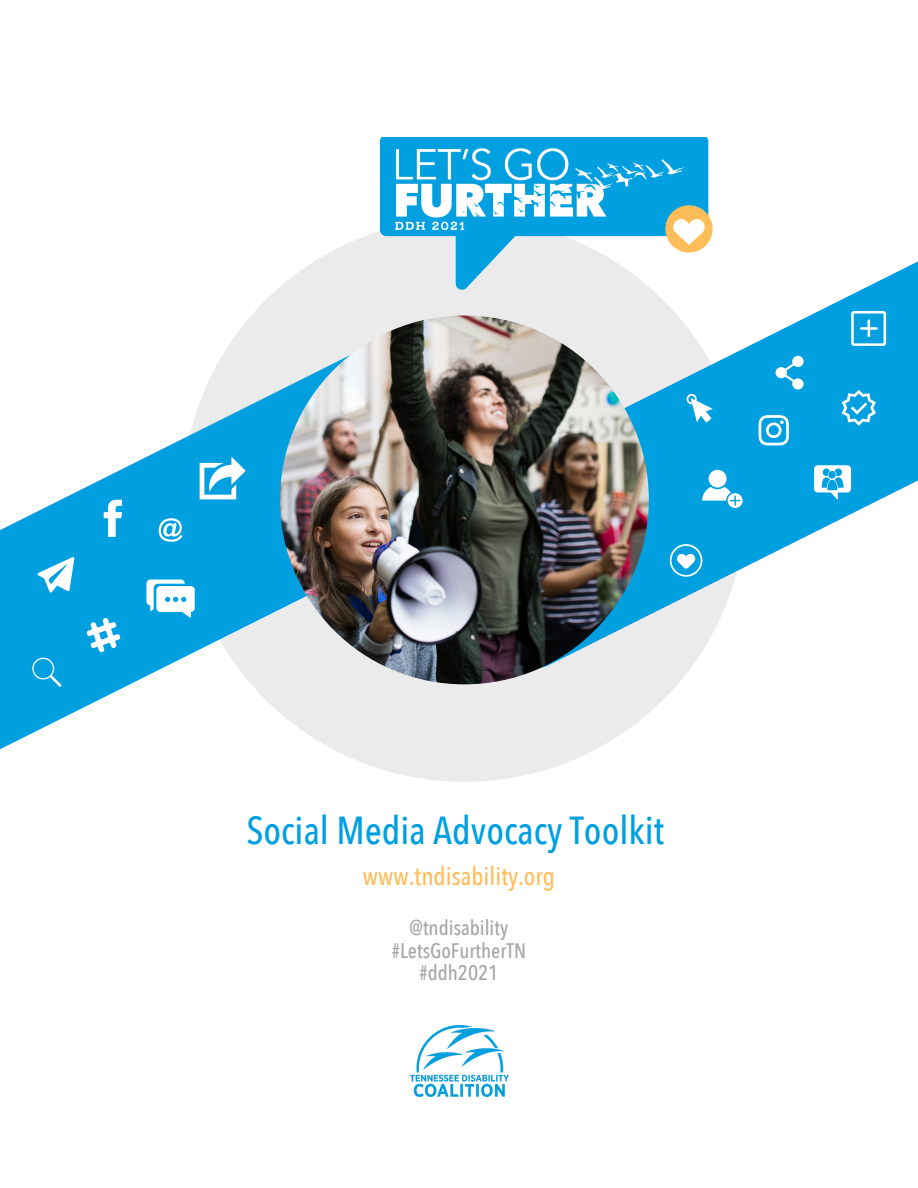
<style>
.page{position:relative;width:918px;height:1188px;background:#fff}
.page>*{position:absolute;margin:0;border:0;box-sizing:border-box;transform-origin:0 0}
.t1{font:500 39px "Avenir Next Condensed";color:#00a0e0}
.t2{font:500 25.5px "Avenir Next Condensed";color:#ffbd59}
.t3{font:500 21px "Avenir Next Condensed";color:#a6a6a6}
</style>
<div class="page">
<svg style="left:241px;top:218px;width:442px;height:563px;fill:#ebebeb"></svg>
<svg style="left:0;top:329px;width:491px;height:453px"></svg>
<svg style="left:200px;top:457px;width:46px;height:42px"></svg>
<svg style="left:435px;top:214px;width:483px;height:464px"></svg>
<svg style="left:814px;top:465px;width:37px;height:35px"></svg>
<svg style="left:686px;top:393px;width:27px;height:29px"></svg>
<svg style="left:702px;top:470px;width:41px;height:38px"></svg>
<img style="left:280px;top:316px;width:369px;height:368px;border-radius:50%">
<img style="left:410px;top:1026px;width:98px;height:70px">
<svg style="left:759px;top:415px;width:30px;height:30px"></svg>
<svg style="left:159px;top:518px;width:23px;height:24px"></svg>
<svg style="left:776px;top:356px;width:28px;height:34px"></svg>
<svg style="left:104px;top:500px;width:18px;height:37px"></svg>
<svg style="left:37px;top:557px;width:37px;height:36px"></svg>
<svg style="left:146px;top:580px;width:49px;height:38px"></svg>
<svg style="left:86px;top:617px;width:35px;height:35px"></svg>
<svg style="left:670px;top:544px;width:32px;height:33px"></svg>
<svg style="left:842px;top:390px;width:34px;height:36px"></svg>
<svg style="left:851px;top:311px;width:35px;height:35px"></svg>
<svg style="left:32px;top:658px;width:30px;height:29px"></svg>
<svg style="left:380px;top:138px;width:328px;height:154px"></svg>
<img style="left:396px;top:148px;width:288px;height:81px">
<div style="left:665px;top:205px;width:48px;height:48px;background:#ffbd59;border-radius:50%"></div>
<svg style="left:673px;top:219px;width:32px;height:26px"></svg>
<p class="t1" style="left:246px;top:805px;width:419px">Social Media Advocacy Toolkit</p>
<p class="t2" style="left:363px;top:859px;width:194px">www.tndisability.org</p>
<p class="t3" style="left:410px;top:914px;width:100px">@tndisability</p>
<p class="t3" style="left:392px;top:937px;width:136px">#LetsGoFurtherTN</p>
<p class="t3" style="left:420px;top:959px;width:80px">#ddh2021</p>
</div>
